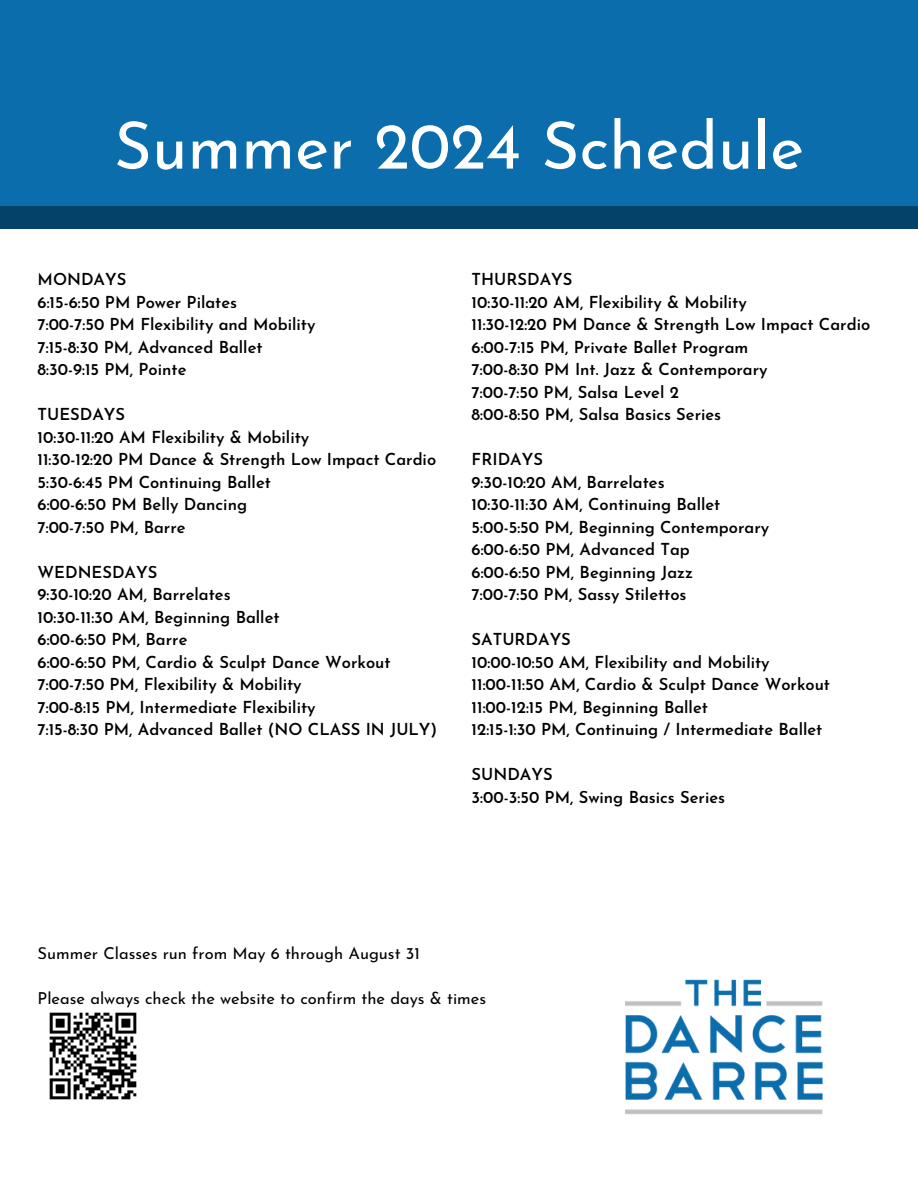
<style>
.page{position:relative;width:918px;height:1188px;background:#fff}
.page>*{position:absolute;margin:0;border:0;box-sizing:border-box;transform-origin:0 0}
.t1{font:65.25px "Josefin Sans";color:#fff}
.t2{font:600 16.5px/22.5px "Josefin Sans";color:#000}
.t3{font:16.5px "Josefin Sans";color:#000}
</style>
<div class="page">
<img style="left:625px;top:979px;width:198px;height:136px">
<div style="left:0;top:0;width:918px;height:228px;background:#054269"></div>
<div style="left:0;top:0;width:918px;height:206px;background:#0b6dac"></div>
<img style="left:49px;top:1012px;width:88px;height:88px">
<h1 class="t1" style="left:114px;top:120px;width:692px">Summer 2024 Schedule</h1>
<h2 class="t2" style="left:38px;top:270px;width:279px">MONDAYS<br>6:15-6:50 PM Power Pilates<br>7:00-7:50 PM Flexibility and Mobility<br>7:15-8:30 PM, Advanced Ballet<br>8:30-9:15 PM, Pointe</h2>
<h2 class="t2" style="left:38px;top:405px;width:400px">TUESDAYS<br>10:30-11:20 AM Flexibility &amp; Mobility<br>11:30-12:20 PM Dance &amp; Strength Low Impact Cardio<br>5:30-6:45 PM Continuing Ballet<br>6:00-6:50 PM Belly Dancing<br>7:00-7:50 PM, Barre</h2>
<h2 class="t2" style="left:38px;top:563px;width:401px">WEDNESDAYS<br>9:30-10:20 AM, Barrelates<br>10:30-11:30 AM, Beginning Ballet<br>6:00-6:50 PM, Barre<br>6:00-6:50 PM, Cardio &amp; Sculpt Dance Workout 7:00-7:50 PM, Flexibility &amp; Mobility<br>7:00-8:15 PM, Intermediate Flexibility<br>7:15-8:30 PM, Advanced Ballet (NO CLASS IN JULY)</h2>
<h2 class="t2" style="left:472px;top:270px;width:400px">THURSDAYS<br>10:30-11:20 AM, Flexibility &amp; Mobility<br>11:30-12:20 PM Dance &amp; Strength Low Impact Cardio 6:00-7:15 PM, Private Ballet Program<br>7:00-8:30 PM Int. Jazz &amp; Contemporary<br>7:00-7:50 PM, Salsa Level 2<br>8:00-8:50 PM, Salsa Basics Series</h2>
<h2 class="t2" style="left:472px;top:450px;width:299px">FRIDAYS<br>9:30-10:20 AM, Barrelates<br>10:30-11:30 AM, Continuing Ballet<br>5:00-5:50 PM, Beginning Contemporary<br>6:00-6:50 PM, Advanced Tap<br>6:00-6:50 PM, Beginning Jazz<br>7:00-7:50 PM, Sassy Stilettos</h2>
<h2 class="t2" style="left:472px;top:630px;width:360px">SATURDAYS<br>10:00-10:50 AM, Flexibility and Mobility 11:00-11:50 AM, Cardio &amp; Sculpt Dance Workout 11:00-12:15 PM, Beginning Ballet<br>12:15-1:30 PM, Continuing / Intermediate Ballet</h2>
<h2 class="t2" style="left:472px;top:765px;width:255px">SUNDAYS<br>3:00-3:50 PM, Swing Basics Series</h2>
<p class="t3" style="left:38px;top:947px;width:384px">Summer Classes run from May 6 through August 31</p>
<p class="t3" style="left:38px;top:992px;width:450px">Please always check the website to confirm the days &amp; times</p>
</div>
